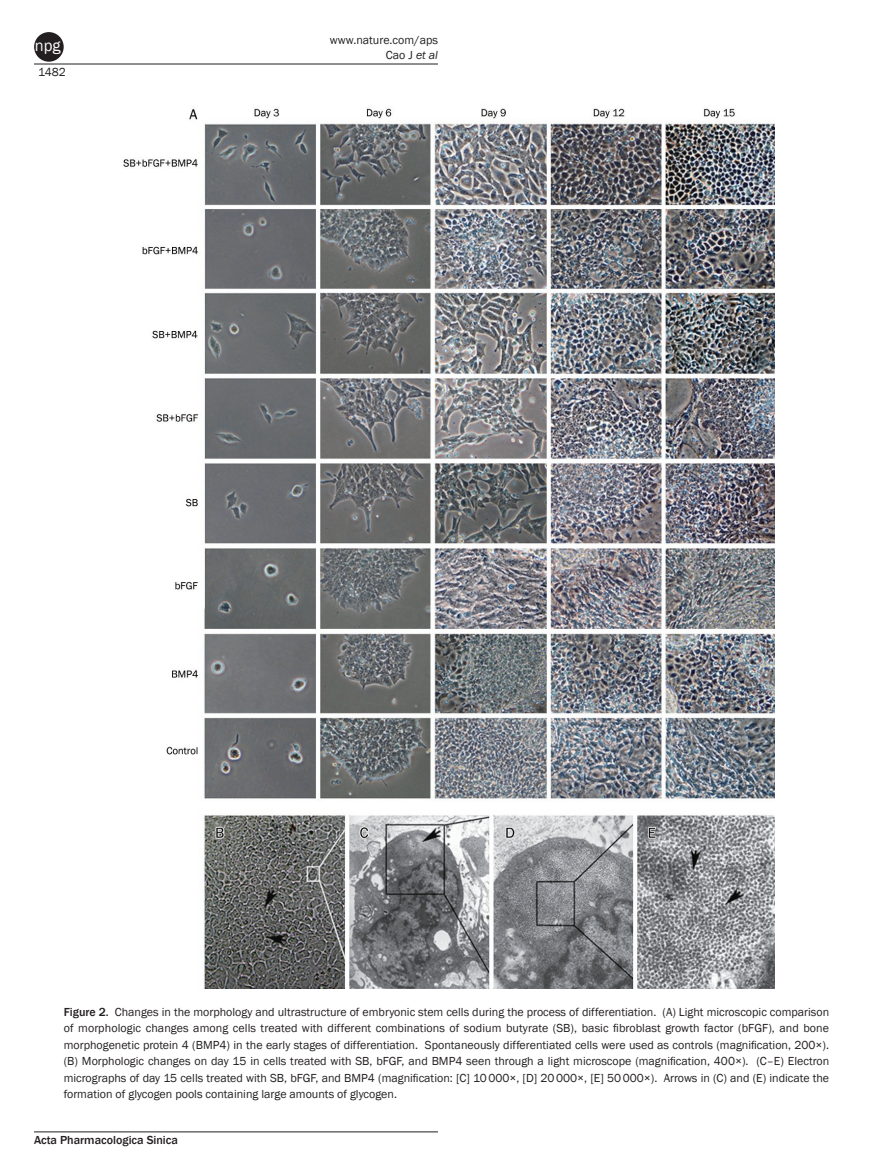
<style>
.page{position:relative;width:893px;height:1170px;background:#fff}
.page>*{position:absolute;margin:0;border:0;box-sizing:border-box;transform-origin:0 0}
.t1{font:16.5px "Franklin Gothic";color:#fff}
.t2{font:12px/16.5px "Franklin Gothic Book 2";color:#231f20;text-align:justify}
.t3{font:12px/15px "Franklin Gothic";color:#231f20;text-align:right}
.t4{font:500 12px "Franklin Gothic";color:#231f20}
.s1{font-style:italic}
.s2{font-family:"Franklin Gothic";font-weight:500}
</style>
<div class="page">
<hr style="left:34px;top:64px;width:404px;height:1px;background:#231f20">
<hr style="left:34px;top:1131px;width:404px;height:1px;background:#231f20">
<div style="left:34px;top:32px;width:30px;height:30px;background:#231f20;border-radius:50%"></div>
<img style="left:123px;top:108px;width:652px;height:880px">
<h1 class="t1" style="left:35px;top:35px;width:27px">npg</h1>
<p class="t3" style="left:38px;top:65px;width:29px">1482</p>
<p class="t3" style="left:330px;top:32px;width:110px">www.nature.com/aps<br>Cao J <span class="s1">et al</span></p>
<p class="t2" style="left:64px;top:1003px;width:767px"><span class="s2">Figure 2.</span> Changes in the morphology and ultrastructure of embryonic stem cells during the process of differentiation. (A) Light microscopic comparison of morphologic changes among cells treated with different combinations of sodium butyrate (SB), basic fibroblast growth factor (bFGF), and bone morphogenetic protein 4 (BMP4) in the early stages of differentiation. Spontaneously differentiated cells were used as controls (magnification, 200×). (B) Morphologic changes on day 15 in cells treated with SB, bFGF, and BMP4 seen through a light microscope (magnification, 400×). (C–E) Electron micrographs of day 15 cells treated with SB, bFGF, and BMP4 (magnification: [C] 10000×, [D] 20000×, [E] 50000×). Arrows in (C) and (E) indicate the formation of glycogen pools containing large amounts of glycogen.</p>
<p class="t4" style="left:34px;top:1132px;width:145px">Acta Pharmacologica Sinica</p>
</div>
